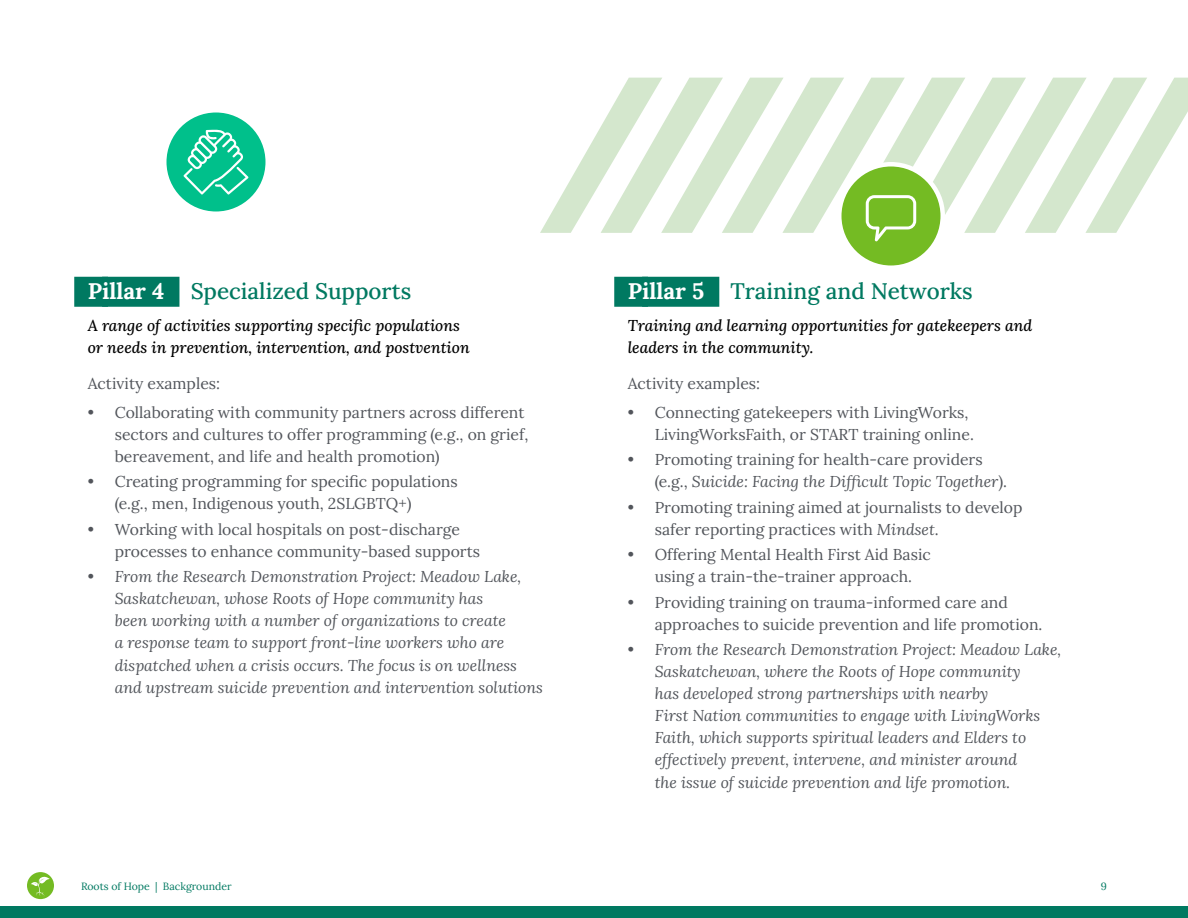
<style>
.page{position:relative;width:1188px;height:918px;background:#fff}
.page>*{position:absolute;margin:0;border:0;box-sizing:border-box;transform-origin:0 0}
.H3_-_Paragraph_Headi{font:500 22.5px "Lora";color:#007961}
.P_-_Body_-_Span{font:15.75px/22px "Lora";color:#52555b}
.t1{font:italic 15.75px/22px "Lora";color:#52555b}
.P_-_Body_-_Medium_It{font:italic 500 15.75px/22px "Lora";color:#000}
.t2{font:10.5px "Lora";color:#007961}
.s1{font-weight:700;color:#fff}
.s2{font-weight:700;font-size:15px}
.s3{font-weight:500}
.s4{font-weight:500;font-style:normal}
.s5{font-style:italic}
</style>
<div class="page">
<div style="left:839px;top:164px;width:104px;height:104px;background:#74bb23;border-radius:50%"></div>
<svg style="left:540px;top:78px;width:648px;height:163px"></svg>
<div style="left:837px;top:162px;width:108px;height:108px;border:4px solid #fff;border-radius:50%"></div>
<svg style="left:164px;top:110px;width:104px;height:104px;background:#22c89a"></svg>
<svg style="left:184px;top:129px;width:64px;height:66px;background:#33cca2"></svg>
<div style="left:162px;top:108px;width:108px;height:108px;border:4px solid #fff;border-radius:50%"></div>
<div style="left:27px;top:872px;width:27px;height:27px;background:#74bb23;border-radius:50%"></div>
<svg style="left:31px;top:877px;width:19px;height:20px"></svg>
<div style="left:0;top:906px;width:1188px;height:12px;background:#007961"></div>
<div style="left:74px;top:277px;width:34px;height:30px;background:#007961"></div>
<div style="left:102px;top:277px;width:77px;height:30px;background:#007961"></div>
<div style="left:614px;top:277px;width:34px;height:30px;background:#007961"></div>
<div style="left:642px;top:277px;width:77px;height:30px;background:#007961"></div>
<h3 class="H3_-_Paragraph_Headi" style="left:88px;top:274px;width:325px"><span class="s1">Pillar 4</span> <span class="s2">|</span> Specialized Supports</h3>
<p class="P_-_Body_-_Medium_It" style="left:88px;top:314px;width:383px">A range of activities supporting specific populations or needs in prevention, intervention, and postvention</p>
<p class="P_-_Body_-_Span" style="left:88px;top:371px;width:134px">Activity examples:</p>
<p class="P_-_Body_-_Span" style="left:115px;top:400px;width:415px;text-indent:-27px"><span class="s3">•</span> Collaborating with community partners across different sectors and cultures to offer programming (e.g., on grief, bereavement, and life and health promotion)</p>
<p class="P_-_Body_-_Span" style="left:115px;top:470px;width:345px;text-indent:-27px"><span class="s3">•</span> Creating programming for specific populations (e.g., men, Indigenous youth, 2SLGBTQ+)</p>
<p class="P_-_Body_-_Span" style="left:115px;top:517px;width:367px;text-indent:-27px"><span class="s3">•</span> Working with local hospitals on post-discharge processes to enhance community-based supports</p>
<p class="t1" style="left:115px;top:565px;width:430px;text-indent:-27px"><span class="s4">•</span> From the Research Demonstration Project: Meadow Lake, Saskatchewan, whose Roots of Hope community has<br>been working with a number of organizations to create<br>a response team to support front-line workers who are dispatched when a crisis occurs. The focus is on wellness and upstream suicide prevention and intervention solutions</p>
<h3 class="H3_-_Paragraph_Headi" style="left:628px;top:274px;width:347px"><span class="s1">Pillar 5</span> <span class="s2">|</span> Training and Networks</h3>
<p class="P_-_Body_-_Medium_It" style="left:628px;top:314px;width:406px">Training and learning opportunities for gatekeepers and leaders in the community.</p>
<p class="P_-_Body_-_Span" style="left:628px;top:371px;width:134px">Activity examples:</p>
<p class="P_-_Body_-_Span" style="left:655px;top:400px;width:321px;text-indent:-27px"><span class="s3">•</span> Connecting gatekeepers with LivingWorks,<br>LivingWorksFaith, or START training online.</p>
<p class="P_-_Body_-_Span" style="left:655px;top:448px;width:354px;text-indent:-27px"><span class="s3">•</span> Promoting training for health-care providers (e.g., <span class="s5">Suicide: Facing the Difficult Topic Together</span>).</p>
<p class="P_-_Body_-_Span" style="left:655px;top:495px;width:369px;text-indent:-27px"><span class="s3">•</span> Promoting training aimed at journalists to develop safer reporting practices with <span class="s5">Mindset</span>.</p>
<p class="P_-_Body_-_Span" style="left:628px;top:543px;width:305px;text-align:center"><span class="s3">•</span> Offering Mental Health First Aid Basic using a train-the-trainer approach.</p>
<p class="P_-_Body_-_Span" style="left:655px;top:590px;width:389px;text-indent:-27px"><span class="s3">•</span> Providing training on trauma-informed care and approaches to suicide prevention and life promotion.</p>
<p class="t1" style="left:655px;top:638px;width:408px;text-indent:-27px"><span class="s4">•</span> From the Research Demonstration Project: Meadow Lake, Saskatchewan, where the Roots of Hope community<br>has developed strong partnerships with nearby<br>First Nation communities to engage with LivingWorks Faith, which supports spiritual leaders and Elders to effectively prevent, intervene, and minister around<br>the issue of suicide prevention and life promotion.</p>
<p class="t2" style="left:81px;top:878px;width:152px">Roots of Hope | Backgrounder</p>
<p class="t2" style="left:1101px;top:878px;width:8px">9</p>
</div>
